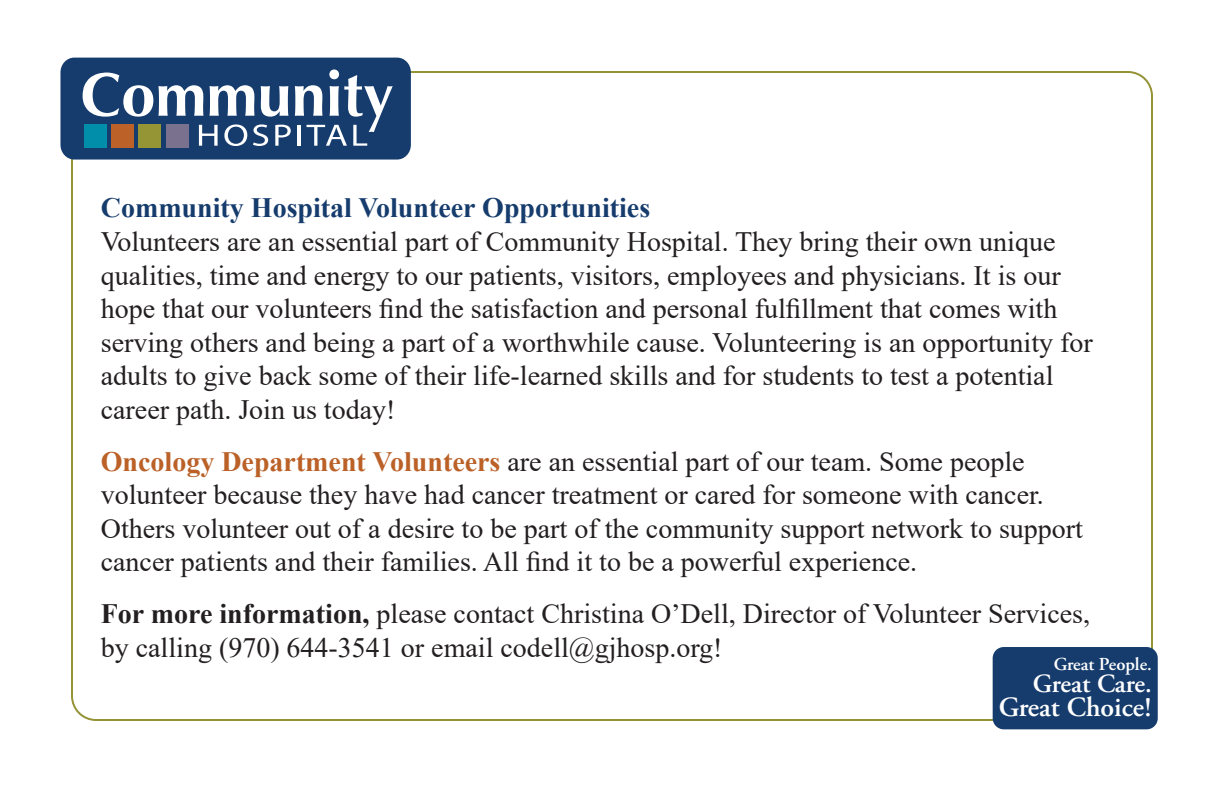
<style>
.page{position:relative;width:1224px;height:792px;background:#fff}
.page>*{position:absolute;margin:0;border:0;box-sizing:border-box;transform-origin:0 0}
.t1{font:28px/33.6px "Times New Roman";color:#231f20}
.t2{font:700 28px "Times New Roman";color:#163c6d}
.t3{font:600 27.8px "Adobe Garamond Pro";color:#fff}
.t4{font:600 26.2px "Adobe Garamond Pro";letter-spacing:-.01em;color:#fff}
.t5{font:600 18.2px "Adobe Garamond Pro";color:#fff}
.s1{font-weight:700;color:#bb6128}
.s2{font-weight:700}
</style>
<div class="page">
<div style="left:993px;top:647px;width:165px;height:82px;background:#163c6d;border-radius:11px"></div>
<div style="left:60px;top:58px;width:351px;height:102px;background:#163c6d;border-radius:14px"></div>
<svg style="left:83px;top:70px;width:310px;height:76px"></svg>
<div style="left:84px;top:124px;width:22px;height:23px;background:#008eaa"></div>
<div style="left:111px;top:124px;width:23px;height:23px;background:#bc6128"></div>
<div style="left:139px;top:124px;width:22px;height:23px;background:#969536"></div>
<div style="left:166px;top:124px;width:23px;height:23px;background:#7a718f"></div>
<p class="t2" style="left:101px;top:188px;width:551px">Community Hospital Volunteer Opportunities</p>
<p class="t1" style="left:101px;top:224px;width:993px">Volunteers are an essential part of Community Hospital. They bring their own unique qualities, time and energy to our patients, visitors, employees and physicians. It is our hope that our volunteers find the satisfaction and personal fulfillment that comes with serving others and being a part of a worthwhile cause. Volunteering is an opportunity for adults to give back some of their life-learned skills and for students to test a potential career path. Join us today!</p>
<p class="t1" style="left:101px;top:444px;width:984px"><span class="s1">Oncology Department Volunteers</span> are an essential part of our team. Some people volunteer because they have had cancer treatment or cared for someone with cancer.<br>Others volunteer out of a desire to be part of the community support network to support cancer patients and their families. All find it to be a powerful experience.</p>
<p class="t1" style="left:101px;top:596px;width:991px"><span class="s2">For more information,</span> please contact Christina O’Dell, Director of Volunteer Services, by calling (970) 644-3541 or email codell@gjhosp.org!</p>
<p class="t5" style="left:1054px;top:654px;width:100px">Great People.</p>
<p class="t4" style="left:1033px;top:669px;width:121px">Great Care.</p>
<p class="t3" style="left:999px;top:692px;width:155px">Great Choice!</p>
</div>
